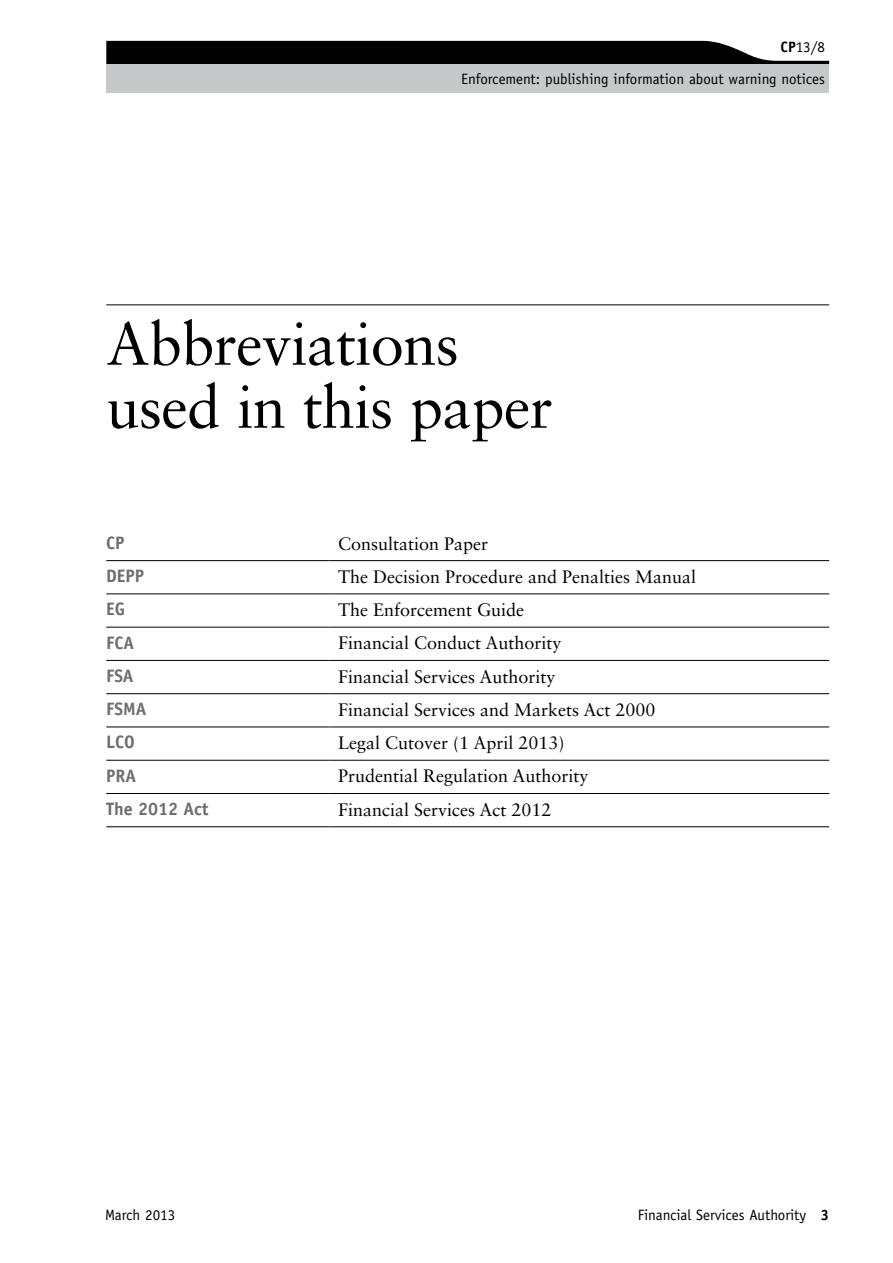
<style>
.page{position:relative;width:893px;height:1263px;background:#fff}
.page>*{position:absolute;margin:0;border:0;box-sizing:border-box;transform-origin:0 0}
.t1{font:60px/63px "Sabon LT Std";letter-spacing:-.015em;color:#000}
.t2{font:18px "Sabon LT Std";color:#000}
.t3{font:700 18px "Officina Sans Std";color:#6d6e71}
.t4{font:15px/32.4px "Officina Sans Std";color:#000;text-align:right}
.s1{font-weight:700}
</style>
<div class="page">
<svg style="left:106px;top:41px;width:723px;height:24px;background:#222"></svg>
<div style="left:106px;top:65px;width:723px;height:28px;background:#c7c8ca"></div>
<hr style="left:106px;top:304px;width:723px;height:1px;background:#000">
<hr style="left:106px;top:560px;width:224px;height:1px;background:#000">
<hr style="left:330px;top:560px;width:499px;height:1px;background:#000">
<hr style="left:106px;top:593px;width:224px;height:1px;background:#000">
<hr style="left:330px;top:593px;width:499px;height:1px;background:#000">
<hr style="left:106px;top:627px;width:224px;height:1px;background:#000">
<hr style="left:330px;top:627px;width:499px;height:1px;background:#000">
<hr style="left:106px;top:660px;width:224px;height:1px;background:#000">
<hr style="left:330px;top:660px;width:499px;height:1px;background:#000">
<hr style="left:106px;top:693px;width:224px;height:1px;background:#000">
<hr style="left:330px;top:693px;width:499px;height:1px;background:#000">
<hr style="left:106px;top:727px;width:224px;height:1px;background:#000">
<hr style="left:330px;top:727px;width:499px;height:1px;background:#000">
<hr style="left:106px;top:760px;width:224px;height:1px;background:#000">
<hr style="left:330px;top:760px;width:499px;height:1px;background:#000">
<hr style="left:106px;top:793px;width:224px;height:1px;background:#000">
<hr style="left:330px;top:793px;width:499px;height:1px;background:#000">
<hr style="left:106px;top:826px;width:224px;height:1px;background:#000">
<hr style="left:330px;top:826px;width:499px;height:1px;background:#000">
<p class="t4" style="left:461px;top:31px;width:365px"><span class="s1">CP</span>13/8<br>Enforcement: publishing information about warning notices</p>
<h1 class="t1" style="left:106px;top:312px;width:448px">Abbreviations used in this paper</h1>
<p class="t3" style="left:106px;top:531px;width:20px">CP</p>
<p class="t2" style="left:338px;top:533px;width:152px">Consultation Paper</p>
<p class="t3" style="left:106px;top:565px;width:40px">DEPP</p>
<p class="t2" style="left:338px;top:566px;width:360px">The Decision Procedure and Penalties Manual</p>
<p class="t3" style="left:106px;top:598px;width:20px">EG</p>
<p class="t2" style="left:338px;top:599px;width:187px">The Enforcement Guide</p>
<p class="t3" style="left:106px;top:631px;width:30px">FCA</p>
<p class="t2" style="left:338px;top:632px;width:225px">Financial Conduct Authority</p>
<p class="t3" style="left:106px;top:665px;width:29px">FSA</p>
<p class="t2" style="left:338px;top:666px;width:219px">Financial Services Authority</p>
<p class="t3" style="left:106px;top:698px;width:42px">FSMA</p>
<p class="t2" style="left:338px;top:699px;width:319px">Financial Services and Markets Act 2000</p>
<p class="t3" style="left:106px;top:731px;width:30px">LCO</p>
<p class="t2" style="left:338px;top:732px;width:228px">Legal Cutover (1 April 2013)</p>
<p class="t3" style="left:106px;top:764px;width:32px">PRA</p>
<p class="t2" style="left:338px;top:765px;width:252px">Prudential Regulation Authority</p>
<p class="t3" style="left:106px;top:798px;width:104px">The 2012 Act</p>
<p class="t2" style="left:338px;top:799px;width:215px">Financial Services Act 2012</p>
<p class="t4" style="left:105px;top:1199px;width:72px">March 2013</p>
<p class="t4" style="left:638px;top:1199px;width:193px">Financial Services Authority <span class="s1">3</span></p>
</div>
